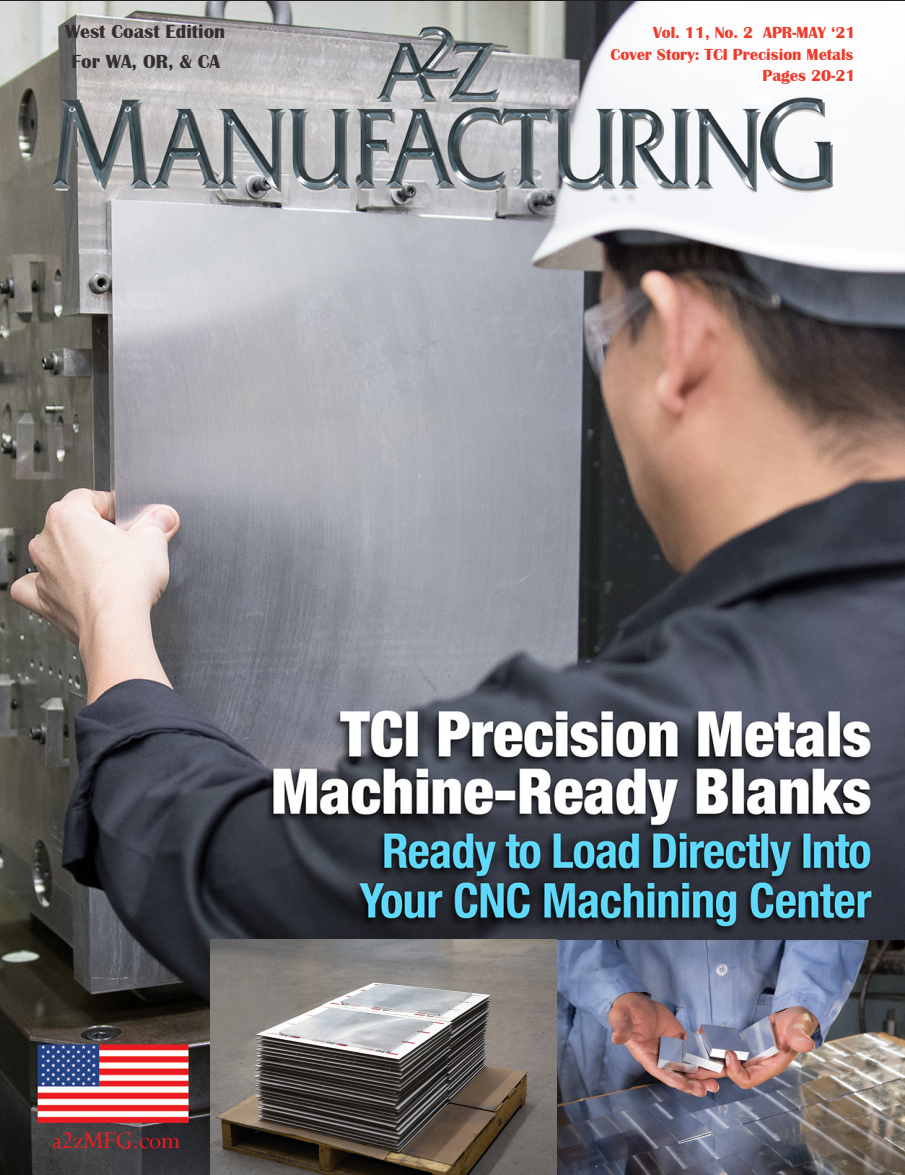
<style>
.page{position:relative;width:905px;height:1175px;background:#fff}
.page>*{position:absolute;margin:0;border:0;box-sizing:border-box;transform-origin:0 0}
.Editorial_text{font:26.85px "Perpetua";letter-spacing:-.01em;color:#ee1d23}
.Editorial_text-2{font:700 19.5px "Britannic";color:#342f33}
.Editorial_text-3{font:700 16.5px "Britannic";color:#ef3c2d}
</style>
<div class="page">
<img style="left:0;top:1px;width:904px;height:1173px">
<img style="left:556px;top:940px;width:348px;height:234px">
<img style="left:211px;top:939px;width:345px;height:235px">
<p class="Editorial_text-2" style="left:65px;top:20px;width:162px">West Coast Edition</p>
<p class="Editorial_text-2" style="left:71px;top:51px;width:150px">For WA, OR, &amp; CA</p>
<p class="Editorial_text-3" style="left:653px;top:23px;width:204px">Vol. 11, No. 2 APR-MAY ‘21</p>
<p class="Editorial_text-3" style="left:610px;top:45px;width:244px">Cover Story: TCI Precision Metals</p>
<p class="Editorial_text-3" style="left:762px;top:66px;width:94px">Pages 20-21</p>
<p class="Editorial_text" style="left:52px;top:1123px;width:130px">a2zMFG.com</p>
</div>
